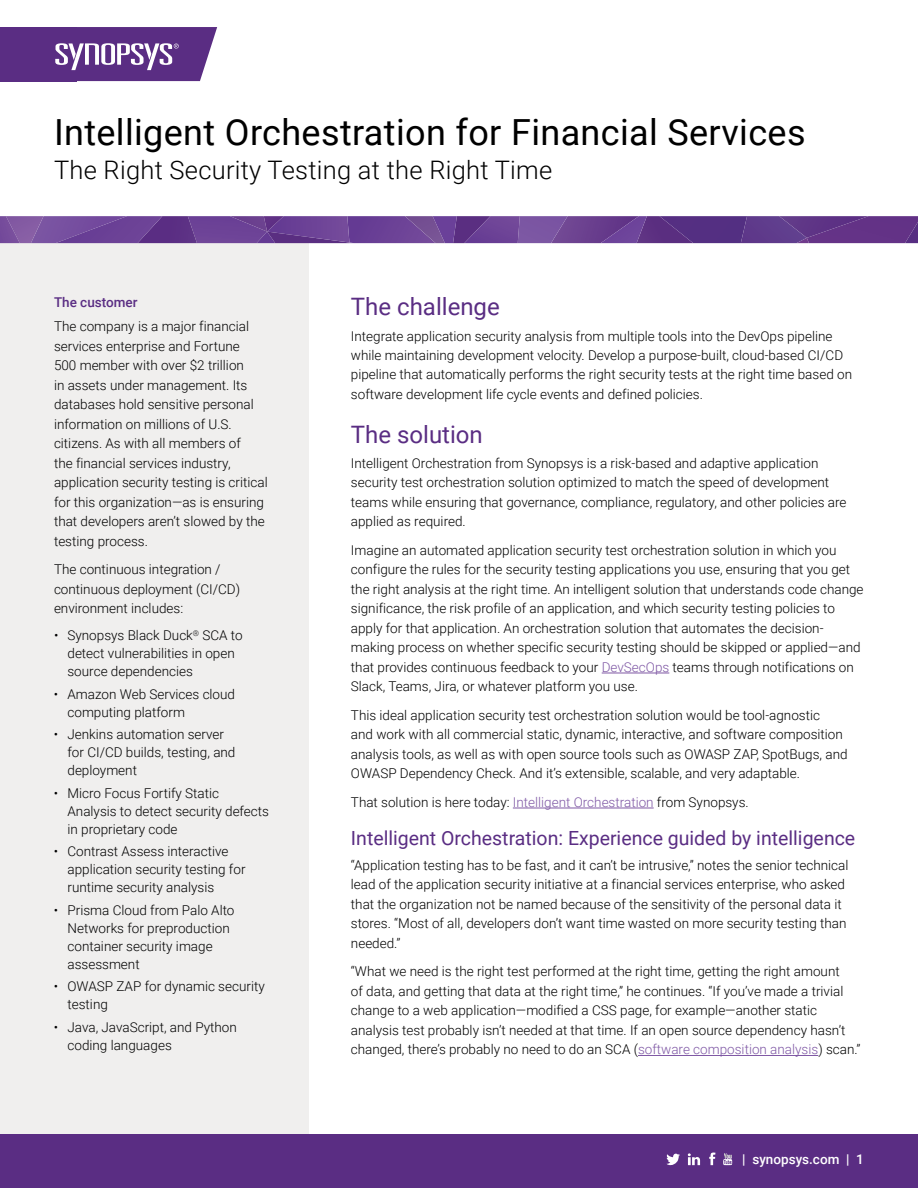
<style>
.page{position:relative;width:918px;height:1188px;background:#fff}
.page>*{position:absolute;margin:0;border:0;box-sizing:border-box;transform-origin:0 0}
.t1{font:36px "Roboto";letter-spacing:.01em;color:#000}
.t2{font:300 25.5px "Roboto";letter-spacing:.01em;color:#000}
.t3{font:24px "Roboto";color:#5a2d83}
.t4{font:19.5px "Roboto";color:#5a2d83}
.t5{font:300 13.5px/19.5px "Roboto";color:#000}
.t6{font:500 13.5px "Roboto";color:#fff}
.t7{font:500 13.5px "Roboto";color:#5a2d83}
.s1{color:#7f58a5}
</style>
<div class="page">
<div style="left:0;top:27px;width:77px;height:54px;background:#5a2d83"></div>
<div style="left:0;top:230px;width:308px;height:958px;background:#f0efee"></div>
<div style="left:0;top:1134px;width:918px;height:54px;background:#5a2d83"></div>
<svg style="left:55px;top:27px;width:162px;height:54px"></svg>
<svg style="left:667px;top:1153px;width:13px;height:12px"></svg>
<svg style="left:709px;top:1152px;width:7px;height:13px"></svg>
<svg style="left:723px;top:1153px;width:9px;height:12px"></svg>
<svg style="left:688px;top:1153px;width:12px;height:12px"></svg>
<svg style="left:0;top:216px;width:918px;height:28px;background:#6e4694"></svg>
<hr style="left:602px;top:673px;width:67px;height:1px;background:#7f58a5">
<hr style="left:513px;top:808px;width:141px;height:1px;background:#7f58a5">
<hr style="left:638px;top:1055px;width:180px;height:1px;background:#7f58a5">
<h1 class="t1" style="left:54px;top:107px;width:753px">Intelligent Orchestration for Financial Services</h1>
<h2 class="t2" style="left:54px;top:152px;width:500px">The Right Security Testing at the Right Time</h2>
<p class="t7" style="left:54px;top:293px;width:85px">The customer</p>
<p class="t5" style="left:54px;top:316px;width:215px">The company is a major financial services enterprise and Fortune<br>500 member with over $2 trillion<br>in assets under management. Its databases hold sensitive personal information on millions of U.S. citizens. As with all members of<br>the financial services industry, application security testing is critical for this organization—as is ensuring that developers aren’t slowed by the testing process.</p>
<p class="t5" style="left:54px;top:559px;width:188px">The continuous integration / continuous deployment (CI/CD) environment includes:</p>
<p class="t5" style="left:67px;top:626px;width:177px;line-height:18px;text-indent:-13px">• Synopsys Black Duck<sup>®</sup> SCA to detect vulnerabilities in open source dependencies</p>
<p class="t5" style="left:67px;top:684px;width:169px;line-height:18px;text-indent:-14px">• Amazon Web Services cloud computing platform</p>
<p class="t5" style="left:67px;top:725px;width:169px;line-height:18px;text-indent:-14px">• Jenkins automation server for CI/CD builds, testing, and deployment</p>
<p class="t5" style="left:67px;top:783px;width:203px;line-height:18px;text-indent:-14px">• Micro Focus Fortify Static<br>Analysis to detect security defects in proprietary code</p>
<p class="t5" style="left:67px;top:842px;width:180px;line-height:18px;text-indent:-14px">• Contrast Assess interactive application security testing for runtime security analysis</p>
<p class="t5" style="left:67px;top:900px;width:168px;line-height:18px;text-indent:-14px">• Prisma Cloud from Palo Alto<br>Networks for preproduction container security image assessment</p>
<p class="t5" style="left:67px;top:977px;width:199px;line-height:18px;text-indent:-14px">• OWASP ZAP for dynamic security testing</p>
<p class="t5" style="left:67px;top:1017px;width:171px;line-height:18px;text-indent:-14px">• Java, JavaScript, and Python coding languages</p>
<h3 class="t3" style="left:351px;top:290px;width:150px">The challenge</h3>
<p class="t5" style="left:351px;top:325px;width:503px">Integrate application security analysis from multiple tools into the DevOps pipeline while maintaining development velocity. Develop a purpose-built, cloud-based CI/CD pipeline that automatically performs the right security tests at the right time based on software development life cycle events and defined policies.</p>
<h3 class="t3" style="left:351px;top:417px;width:133px">The solution</h3>
<p class="t5" style="left:351px;top:453px;width:497px">Intelligent Orchestration from Synopsys is a risk-based and adaptive application security test orchestration solution optimized to match the speed of development teams while ensuring that governance, compliance, regulatory, and other policies are applied as required.</p>
<p class="t5" style="left:351px;top:540px;width:514px">Imagine an automated application security test orchestration solution in which you configure the rules for the security testing applications you use, ensuring that you get the right analysis at the right time. An intelligent solution that understands code change significance, the risk profile of an application, and which security testing policies to apply for that application. An orchestration solution that automates the decision&shy;making process on whether specific security testing should be skipped or applied—and that provides continuous feedback to your <span class="s1">DevSecOps</span> teams through notifications on Slack, Teams, Jira, or whatever platform you use.</p>
<p class="t5" style="left:351px;top:705px;width:498px">This ideal application security test orchestration solution would be tool-agnostic<br>and work with all commercial static, dynamic, interactive, and software composition analysis tools, as well as with open source tools such as OWASP ZAP, SpotBugs, and OWASP Dependency Check. And it’s extensible, scalable, and very adaptable.</p>
<p class="t5" style="left:351px;top:792px;width:399px">That solution is here today: <span class="s1">Intelligent Orchestration</span> from Synopsys.</p>
<h3 class="t4" style="left:351px;top:824px;width:506px">Intelligent Orchestration: Experience guided by intelligence</h3>
<p class="t5" style="left:351px;top:855px;width:499px">“Application testing has to be fast, and it can’t be intrusive,” notes the senior technical lead of the application security initiative at a financial services enterprise, who asked that the organization not be named because of the sensitivity of the personal data it stores. “Most of all, developers don’t want time wasted on more security testing than needed.”</p>
<p class="t5" style="left:351px;top:961px;width:511px">“What we need is the right test performed at the right time, getting the right amount<br>of data, and getting that data at the right time,” he continues. “If you’ve made a trivial change to a web application—modified a CSS page, for example—another static analysis test probably isn’t needed at that time. If an open source dependency hasn’t changed, there’s probably no need to do an SCA (<span class="s1">software composition analysis</span>) scan.”</p>
<p class="t6" style="left:742px;top:1149px;width:123px">| synopsys.com | 1</p>
</div>
